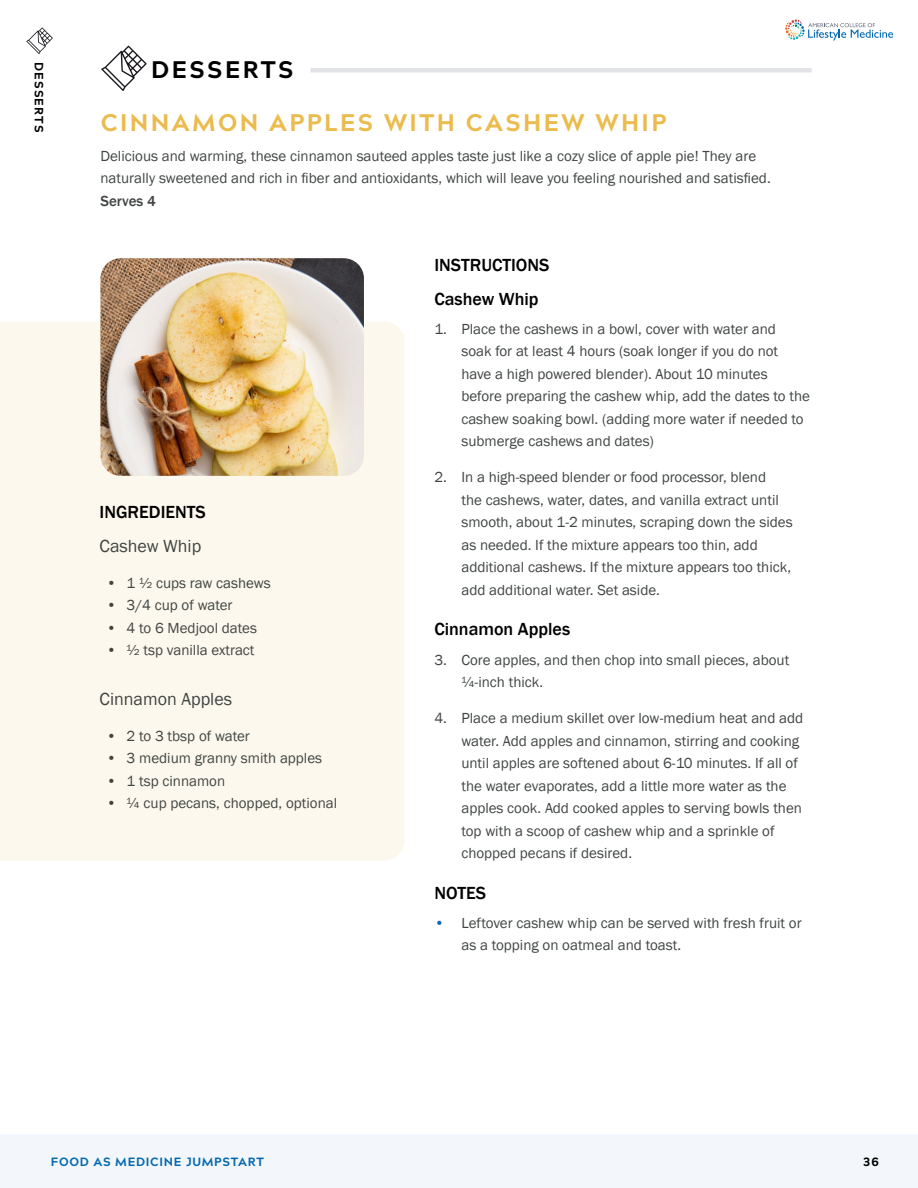
<style>
.page{position:relative;width:918px;height:1188px;background:#fff}
.page>*{position:absolute;margin:0;border:0;box-sizing:border-box;transform-origin:0 0}
.t1{font:800 24px "Acherus Grotesque";letter-spacing:.1em;color:#ebbb4e}
.t2{font:800 24px "Acherus Grotesque";letter-spacing:.1em;color:#000}
.t3{font:500 18px/33.8px "Franklin Gothic";color:#000}
.t4{font:18px "Franklin Gothic";color:#404542}
.t5{font:15px/22.5px "Franklin Gothic";color:#404542}
.t6{font:500 15px "Franklin Gothic";color:#404542}
.t7{font:800 12px "Acherus Grotesque";letter-spacing:.06em;color:#0669b0}
.t8{font:800 12px "Acherus Grotesque";letter-spacing:.1em;color:#000}
.s1{color:#0469b2}
</style>
<div class="page">
<div style="left:0;top:1134px;width:918px;height:54px;background:#f3f7fb"></div>
<svg style="left:785px;top:19px;width:108px;height:21px"></svg>
<svg style="left:26px;top:28px;width:27px;height:26px"></svg>
<div style="left:0;top:322px;width:405px;height:539px;background:#fdf8ed"></div>
<hr style="left:310px;top:68px;width:502px;height:4px;background:#e2e3e6">
<img style="left:100px;top:258px;width:264px;height:218px">
<svg style="left:101px;top:46px;width:46px;height:45px"></svg>
<p class="t8" style="left:49px;top:62px;width:73px;rotate:90deg">DESSERTS</p>
<h1 class="t2" style="left:151px;top:49px;width:144px">DESSERTS</h1>
<h1 class="t1" style="left:101px;top:102px;width:567px">CINNAMON APPLES WITH CASHEW WHIP</h1>
<p class="t5" style="left:100px;top:145px;width:672px">Delicious and warming, these cinnamon sauteed apples taste just like a cozy slice of apple pie! They are naturally sweetened and rich in fiber and antioxidants, which will leave you feeling nourished and satisfied.</p>
<p class="t6" style="left:100px;top:191px;width:57px">Serves 4</p>
<p class="t3" style="left:100px;top:495px;width:108px">INGREDIENTS</p>
<p class="t4" style="left:100px;top:534px;width:103px">Cashew Whip</p>
<p class="t5" style="left:106px;top:572px;width:166px">• 1 ½ cups raw cashews</p>
<p class="t5" style="left:106px;top:594px;width:128px">• 3/4 cup of water</p>
<p class="t5" style="left:106px;top:617px;width:152px">• 4 to 6 Medjool dates</p>
<p class="t5" style="left:106px;top:639px;width:150px">• ½ tsp vanilla extract</p>
<p class="t4" style="left:100px;top:687px;width:134px">Cinnamon Apples</p>
<p class="t5" style="left:106px;top:725px;width:145px">• 2 to 3 tbsp of water</p>
<p class="t5" style="left:106px;top:747px;width:217px">• 3 medium granny smith apples</p>
<p class="t5" style="left:106px;top:770px;width:120px">• 1 tsp cinnamon</p>
<p class="t5" style="left:106px;top:792px;width:232px">• ¼ cup pecans, chopped, optional</p>
<p class="t3" style="left:434px;top:248px;width:117px">INSTRUCTIONS<br>Cashew Whip</p>
<p class="t5" style="left:461px;top:318px;width:350px;text-indent:-27px">1. Place the cashews in a bowl, cover with water and<br>soak for at least 4 hours (soak longer if you do not have a high powered blender). About 10 minutes before preparing the cashew whip, add the dates to the cashew soaking bowl. (adding more water if needed to submerge cashews and dates)</p>
<p class="t5" style="left:461px;top:466px;width:333px;text-indent:-27px">2. In a high-speed blender or food processor, blend<br>the cashews, water, dates, and vanilla extract until smooth, about 1-2 minutes, scraping down the sides as needed. If the mixture appears too thin, add additional cashews. If the mixture appears too thick, add additional water. Set aside.</p>
<p class="t3" style="left:434px;top:613px;width:137px">Cinnamon Apples</p>
<p class="t5" style="left:461px;top:649px;width:329px;text-indent:-27px">3. Core apples, and then chop into small pieces, about ¼-inch thick.</p>
<p class="t5" style="left:461px;top:707px;width:343px;text-indent:-27px">4. Place a medium skillet over low-medium heat and add water. Add apples and cinnamon, stirring and cooking until apples are softened about 6-10 minutes. If all of the water evaporates, add a little more water as the apples cook. Add cooked apples to serving bowls then top with a scoop of cashew whip and a sprinkle of chopped pecans if desired.</p>
<p class="t3" style="left:434px;top:876px;width:53px">NOTES</p>
<p class="t5" style="left:461px;top:912px;width:342px;text-indent:-27px"><span class="s1">•</span> Leftover cashew whip can be served with fresh fruit or as a topping on oatmeal and toast.</p>
<p class="t7" style="left:51px;top:1151px;width:215px">FOOD AS MEDICINE JUMPSTART</p>
<p class="t8" style="left:863px;top:1151px;width:17px">36</p>
</div>
